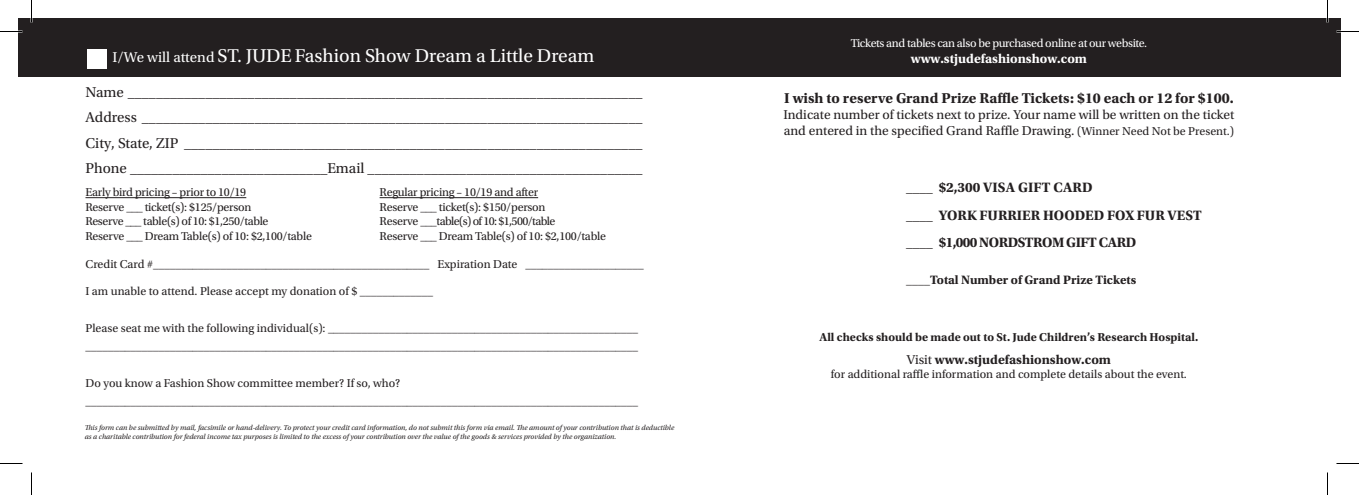
<style>
.page{position:relative;width:1359px;height:495px;background:#fff}
.page>*{position:absolute;margin:0;border:0;box-sizing:border-box;transform-origin:0 0}
.t1{font:19.5px "Utopia Std";color:#fff}
.t2{font:15px/25.5px "Utopia Std";color:#231f20;text-align:justify}
.t3{font:700 15px "Utopia Std";color:#231f20}
.t4{font:700 14.25px/27.6px "Utopia Std";color:#231f20}
.t5{font:13.5px/16.2px "Utopia Std";color:#231f20}
.t6{font:700 13.5px "Utopia Std";color:#231f20}
.t7{font:700 13.5px "Utopia Std";color:#fff}
.t8{font:700 12.75px "Utopia Std";color:#231f20}
.t9{font:12px/14.4px "Utopia Std";letter-spacing:-.005em;color:#231f20}
.t10{font:700 12px "Utopia Std";color:#231f20}
.t11{font:12px "Utopia Std";letter-spacing:-.03em;color:#fff}
.t12{font:italic 7.5px/9px "Utopia Std";color:#231f20}
.s1{font-size:15px}
.s2{font-size:12px}
.s3{font-weight:400}
</style>
<div class="page">
<div style="left:18px;top:18px;width:1323px;height:59px;background:#231f20"></div>
<hr style="left:86px;top:197px;width:160px;height:1px;background:#231f20">
<hr style="left:380px;top:197px;width:158px;height:1px;background:#231f20">
<div style="left:87px;top:50px;width:19px;height:19px;background:#fff"></div>
<svg style="left:0;top:31px;width:22px;height:1px"></svg>
<svg style="left:1336px;top:31px;width:23px;height:1px"></svg>
<svg style="left:0;top:463px;width:22px;height:1px"></svg>
<svg style="left:1336px;top:463px;width:23px;height:1px"></svg>
<svg style="left:31px;top:0;width:1px;height:22px"></svg>
<svg style="left:31px;top:472px;width:1px;height:23px"></svg>
<svg style="left:1327px;top:0;width:1px;height:22px"></svg>
<svg style="left:1327px;top:472px;width:1px;height:23px"></svg>
<h1 class="t1" style="left:112px;top:45px;width:483px"><span class="s1">I/We will attend</span> ST. JUDE Fashion Show Dream a Little Dream</h1>
<p class="t2" style="left:86px;top:79px;width:559px">Name _________________________________________________________________________ Address _______________________________________________________________________ City, State, ZIP _________________________________________________________________ Phone ____________________________Email _______________________________________</p>
<p class="t9" style="left:86px;top:186px;width:228px">Early bird pricing – prior to 10/19<br>Reserve ___ ticket(s): $125/person<br>Reserve ___ table(s) of 10: $1,250/table<br>Reserve ___ Dream Table(s) of 10: $2,100/table</p>
<p class="t9" style="left:380px;top:186px;width:228px">Regular pricing – 10/19 and after<br>Reserve ___ ticket(s): $150/person<br>Reserve ___table(s) of 10: $1,500/table<br>Reserve ___ Dream Table(s) of 10: $2,100/table</p>
<p class="t9" style="left:86px;top:257px;width:560px">Credit Card #_________________________________________________ Expiration Date _____________________</p>
<p class="t9" style="left:86px;top:284px;width:349px">I am unable to attend. Please accept my donation of $ _____________</p>
<p class="t9" style="left:86px;top:320px;width:554px;line-height:18px">Please seat me with the following individual(s): _______________________________________________________ __________________________________________________________________________________________________</p>
<p class="t9" style="left:86px;top:374px;width:554px;line-height:18px">Do you know a Fashion Show committee member? If so, who? __________________________________________________________________________________________________</p>
<p class="t12" style="left:85px;top:423px;width:591px">This form can be submitted by mail, facsimile or hand-delivery. To protect your credit card information, do not submit this form via email. The amount of your contribution that is deductible as a charitable contribution for federal income tax purposes is limited to the excess of your contribution over the value of the goods &amp; services provided by the organization.</p>
<p class="t11" style="left:851px;top:36px;width:298px">Tickets and tables can also be purchased online at our website.</p>
<p class="t7" style="left:911px;top:51px;width:178px">www.stjudefashionshow.com</p>
<p class="t3" style="left:784px;top:89px;width:451px">I wish to reserve Grand Prize Raffle Tickets: $10 each or 12 for $100.</p>
<p class="t5" style="left:783px;top:107px;width:453px">Indicate number of tickets next to prize. Your name will be written on the ticket and entered in the specified Grand Raffle Drawing. <span class="s2">(Winner Need Not be Present.)</span></p>
<p class="t4" style="left:906px;top:174px;width:297px"><span class="s3">____</span> $2,300 VISA GIFT CARD<br><span class="s3">____</span> YORK FURRIER HOODED FOX FUR VEST <span class="s3">____</span> $1,000 NORDSTROM GIFT CARD</p>
<p class="t8" style="left:906px;top:272px;width:232px">____Total Number of Grand Prize Tickets</p>
<p class="t10" style="left:820px;top:331px;width:380px">All checks should be made out to St. Jude Children’s Research Hospital.</p>
<p class="t6" style="left:907px;top:351px;width:206px"><span class="s3">Visit</span> www.stjudefashionshow.com</p>
<p class="t9" style="left:831px;top:367px;width:358px">for additional raffle information and complete details about the event.</p>
</div>
